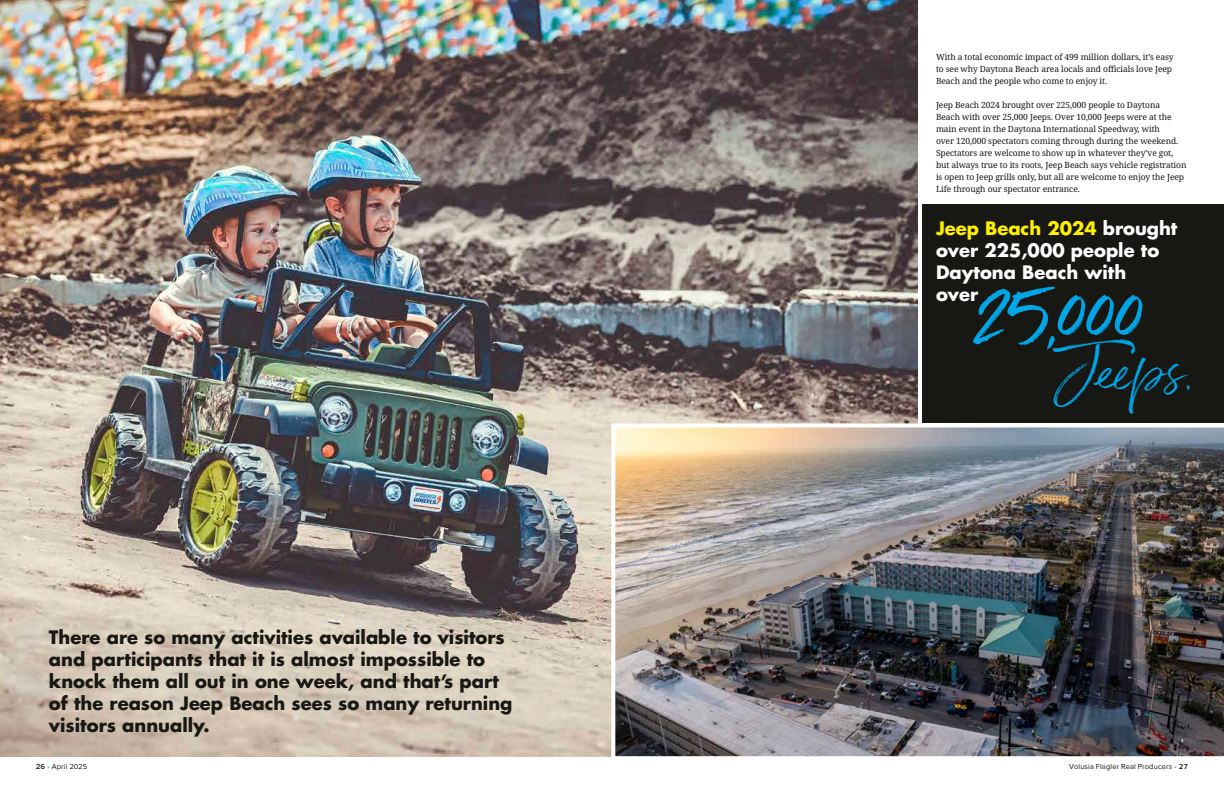
<style>
.page{position:relative;width:1224px;height:792px;background:#fff}
.page>*{position:absolute;margin:0;border:0;box-sizing:border-box;transform-origin:0 0}
.t1{font:99px "Belluga";color:#00a5e5}
.t2{font:700 18px/22px "Futura Std";color:#171713}
.t3{font:700 18px/22px "Futura Std";color:#fff}
.t4{font:8.5px/12px "Avrile Serif";letter-spacing:-.01em;color:#171713}
.t5{font:7.5px "Proxima Nova";letter-spacing:.02em;color:#171713}
.s1{color:#fff000}
.s2{font-weight:600}
.s3{color:#31a5d9}
</style>
<div class="page">
<div style="left:922px;top:204px;width:302px;height:219px;background:#171713"></div>
<img style="left:0;top:0;width:918px;height:756px">
<img style="left:611px;top:423px;width:613px;height:334px">
<img style="left:0;top:456px;width:342px;height:300px">
<p class="t4" style="left:936px;top:51px;width:239px">With a total economic impact of 499 million dollars, it’s easy to see why Daytona Beach area locals and officials love Jeep<br>Beach and the people who come to enjoy it.</p>
<p class="t4" style="left:936px;top:99px;width:252px">Jeep Beach 2024 brought over 225,000 people to Daytona<br>Beach with over 25,000 Jeeps. Over 10,000 Jeeps were at the main event in the Daytona International Speedway, with<br>over 120,000 spectators coming through during the weekend.<br>Spectators are welcome to show up in whatever they’ve got, but always true to its roots, Jeep Beach says vehicle registration is open to Jeep grills only, but all are welcome to enjoy the Jeep Life through our spectator entrance.</p>
<h2 class="t2" style="left:49px;top:626px;width:465px">There are so many activities available to visitors and participants that it is almost impossible to knock them all out in one week, and that’s part of the reason Jeep Beach sees so many returning visitors annually.</h2>
<h2 class="t3" style="left:936px;top:217px;width:243px"><span class="s1">Jeep Beach 2024</span> brought over 225,000 people to<br>Daytona Beach with<br>over</h2>
<h1 class="t1" style="left:974px;top:255px;width:220px">25,000<sub>Jeeps.</sub></h1>
<p class="t5" style="left:36px;top:762px;width:53px"><span class="s2">26</span> <span class="s3">•</span> April 2025</p>
<p class="t5" style="left:1069px;top:762px;width:120px">Volusia Flagler Real Producers <span class="s3">•</span> <span class="s2">27</span></p>
</div>
